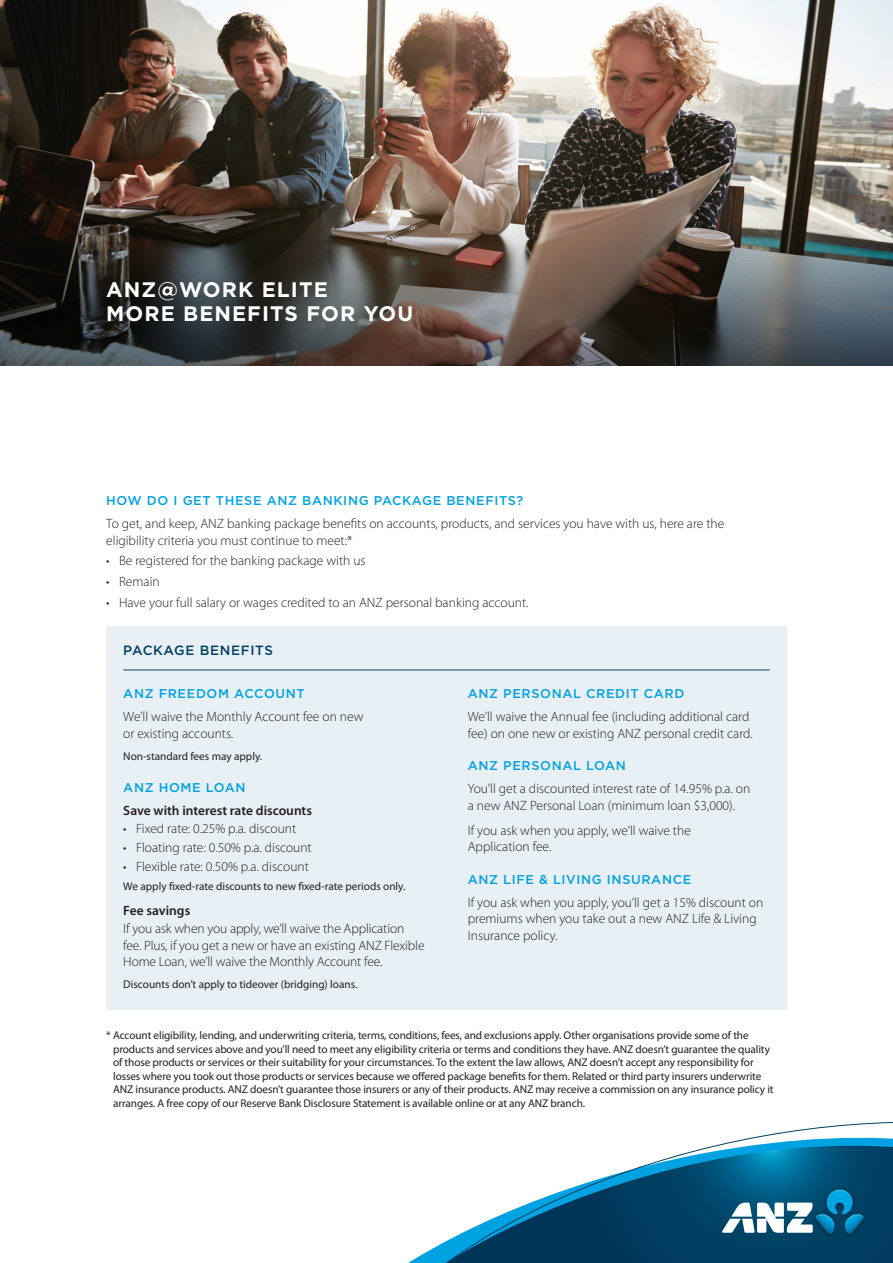
<style>
.page{position:relative;width:893px;height:1263px;background:#fff}
.page>*{position:absolute;margin:0;border:0;box-sizing:border-box;transform-origin:0 0}
._15_Broch_Head_1_A4{font:700 21px/24px "Gotham";letter-spacing:.05em;color:#fff}
._15_Broch_Body_9_11{font:300 13.5px/16.5px "Myriad Pro";color:#231f20}
._15_Broch_Head_3_9_1{font:600 13.5px "Myriad Pro";color:#231f20}
._15_Broch_Head_2_Got{font:500 13.5px "Gotham";letter-spacing:.05em;color:#003f61}
._15_Broch_Head_2_Got-2{font:500 12.75px "Gotham";letter-spacing:.05em;color:#00a2e1}
._15_Broch_Footnote_C{font:11.25px/13.5px "Myriad Pro";letter-spacing:-.01em;color:#231f20}
</style>
<div class="page">
<svg style="left:408px;top:1122px;width:485px;height:141px"></svg>
<img style="left:807px;top:1182px;width:66px;height:62px">
<svg style="left:722px;top:1190px;width:93px;height:44px"></svg>
<img style="left:815px;top:1190px;width:49px;height:44px">
<img style="left:0;top:0;width:893px;height:209px">
<svg style="left:598px;top:209px;width:295px;height:157px;background:#565756"></svg>
<img style="left:0;top:93px;width:598px;height:273px">
<div style="left:106px;top:627px;width:681px;height:383px;background:#e8f0f5"></div>
<hr style="left:123px;top:670px;width:647px;height:1px;background:#003f61">
<p class="_15_Broch_Head_1_A4" style="left:106px;top:277px;width:309px">ANZ@WORK ELITE<br>MORE BENEFITS FOR YOU</p>
<p class="_15_Broch_Head_2_Got-2" style="left:106px;top:493px;width:418px">HOW DO I GET THESE ANZ BANKING PACKAGE BENEFITS?</p>
<p class="_15_Broch_Body_9_11" style="left:106px;top:515px;width:619px">To get, and keep, ANZ banking package benefits on accounts, products, and services you have with us, here are the eligibility criteria you must continue to meet:*</p>
<p class="_15_Broch_Body_9_11" style="left:106px;top:552px;width:261px">• Be registered for the banking package with us</p>
<p class="_15_Broch_Body_9_11" style="left:106px;top:573px;width:55px">• Remain</p>
<p class="_15_Broch_Body_9_11" style="left:106px;top:594px;width:424px">• Have your full salary or wages credited to an ANZ personal banking account.</p>
<p class="_15_Broch_Head_2_Got" style="left:123px;top:642px;width:151px">PACKAGE BENEFITS</p>
<p class="_15_Broch_Head_2_Got-2" style="left:123px;top:686px;width:183px">ANZ FREEDOM ACCOUNT</p>
<p class="_15_Broch_Body_9_11" style="left:123px;top:708px;width:242px">We’ll waive the Monthly Account fee on new or existing accounts.</p>
<p class="_15_Broch_Footnote_C" style="left:123px;top:749px;width:140px">Non-standard fees may apply.</p>
<p class="_15_Broch_Head_2_Got-2" style="left:123px;top:781px;width:124px">ANZ HOME LOAN</p>
<p class="_15_Broch_Head_3_9_1" style="left:123px;top:802px;width:190px">Save with interest rate discounts</p>
<p class="_15_Broch_Body_9_11" style="left:123px;top:820px;width:174px">• Fixed rate: 0.25% p.a. discount</p>
<p class="_15_Broch_Body_9_11" style="left:123px;top:839px;width:190px">• Floating rate: 0.50% p.a. discount</p>
<p class="_15_Broch_Body_9_11" style="left:123px;top:858px;width:187px">• Flexible rate: 0.50% p.a. discount</p>
<p class="_15_Broch_Footnote_C" style="left:123px;top:880px;width:284px">We apply fixed-rate discounts to new fixed-rate periods only.</p>
<p class="_15_Broch_Head_3_9_1" style="left:123px;top:902px;width:68px">Fee savings</p>
<p class="_15_Broch_Body_9_11" style="left:123px;top:920px;width:303px">If you ask when you apply, we’ll waive the Application fee. Plus, if you get a new or have an existing ANZ Flexible<br>Home Loan, we’ll waive the Monthly Account fee.</p>
<p class="_15_Broch_Footnote_C" style="left:123px;top:978px;width:236px">Discounts don’t apply to tideover (bridging) loans.</p>
<p class="_15_Broch_Head_2_Got-2" style="left:468px;top:686px;width:218px">ANZ PERSONAL CREDIT CARD</p>
<p class="_15_Broch_Body_9_11" style="left:468px;top:708px;width:286px">We’ll waive the Annual fee (including additional card fee) on one new or existing ANZ personal credit card.</p>
<p class="_15_Broch_Head_2_Got-2" style="left:468px;top:759px;width:160px">ANZ PERSONAL LOAN</p>
<p class="_15_Broch_Body_9_11" style="left:468px;top:780px;width:284px">You’ll get a discounted interest rate of 14.95% p.a. on a new ANZ Personal Loan (minimum loan $3,000).</p>
<p class="_15_Broch_Body_9_11" style="left:468px;top:822px;width:225px">If you ask when you apply, we’ll waive the<br>Application fee.</p>
<p class="_15_Broch_Head_2_Got-2" style="left:468px;top:872px;width:225px">ANZ LIFE &amp; LIVING INSURANCE</p>
<p class="_15_Broch_Body_9_11" style="left:468px;top:894px;width:297px">If you ask when you apply, you’ll get a 15% discount on premiums when you take out a new ANZ Life &amp; Living<br>Insurance policy.</p>
<p class="_15_Broch_Footnote_C" style="left:113px;top:1029px;width:662px;text-indent:-7px">* Account eligibility, lending, and underwriting criteria, terms, conditions, fees, and exclusions apply. Other organisations provide some of the products and services above and you’ll need to meet any eligibility criteria or terms and conditions they have. ANZ doesn’t guarantee the quality of those products or services or their suitability for your circumstances. To the extent the law allows, ANZ doesn’t accept any responsibility for losses where you took out those products or services because we offered package benefits for them. Related or third party insurers underwrite ANZ insurance products. ANZ doesn’t guarantee those insurers or any of their products. ANZ may receive a commission on any insurance policy it arranges. A free copy of our Reserve Bank Disclosure Statement is available online or at any ANZ branch.</p>
</div>
